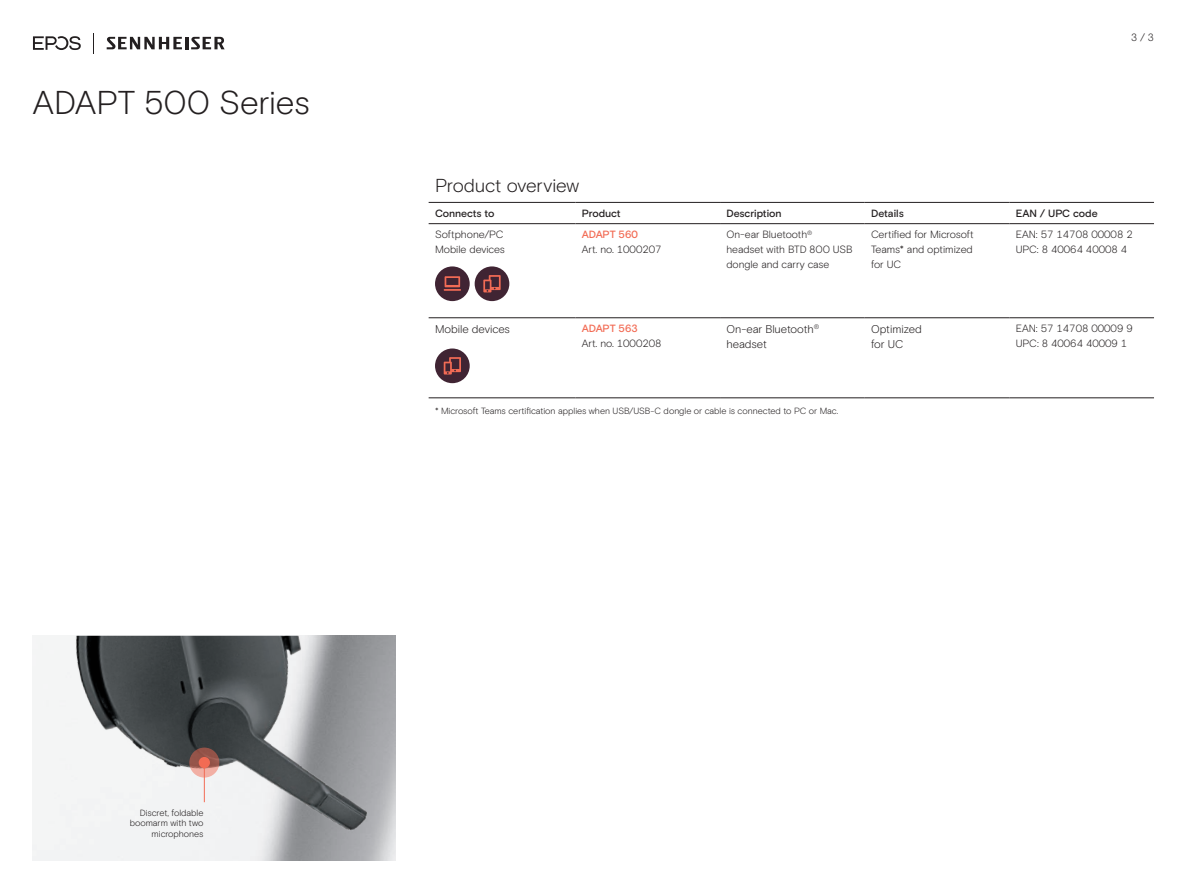
<style>
.page{position:relative;width:1187px;height:893px;background:#fff}
.page>*{position:absolute;margin:0;border:0;box-sizing:border-box;transform-origin:0 0}
.t1{font:300 33px "EPOS Basis";letter-spacing:-.01em;color:#231f20}
.t2{font:300 18.75px "EPOS Basis";letter-spacing:-.005em;color:#231f20}
.t3{font:300 11.25px/14.7px "EPOS Basis";letter-spacing:-.005em;color:#231f20}
.t4{font:300 10.5px/14.7px "EPOS Basis";color:#231f20}
.t5{font:500 10.5px "EPOS Basis";letter-spacing:-.005em;color:#231f20}
.t6{font:500 10.5px "EPOS Basis";letter-spacing:-.015em;color:#f26b54}
.t7{font:300 9px/10.5px "EPOS Basis";letter-spacing:-.005em;color:#231f20;text-align:right}
</style>
<div class="page">
<img style="left:33px;top:636px;width:362px;height:224px">
<hr style="left:720px;top:223px;width:144px;height:1px;background:#231f20">
<hr style="left:864px;top:223px;width:145px;height:1px;background:#231f20">
<hr style="left:1009px;top:223px;width:144px;height:1px;background:#231f20">
<hr style="left:720px;top:202px;width:144px;height:1px;background:#231f20">
<hr style="left:864px;top:202px;width:145px;height:1px;background:#231f20">
<hr style="left:1009px;top:202px;width:144px;height:1px;background:#231f20">
<hr style="left:428px;top:202px;width:147px;height:1px;background:#231f20">
<hr style="left:575px;top:202px;width:145px;height:1px;background:#231f20">
<hr style="left:575px;top:223px;width:145px;height:1px;background:#231f20">
<hr style="left:428px;top:223px;width:147px;height:1px;background:#231f20">
<hr style="left:428px;top:317px;width:147px;height:1px;background:#231f20">
<hr style="left:575px;top:317px;width:145px;height:1px;background:#231f20">
<hr style="left:720px;top:317px;width:144px;height:1px;background:#231f20">
<hr style="left:864px;top:317px;width:145px;height:1px;background:#231f20">
<hr style="left:1009px;top:317px;width:144px;height:1px;background:#231f20">
<hr style="left:428px;top:398px;width:147px;height:1px;background:#231f20">
<hr style="left:575px;top:398px;width:145px;height:1px;background:#231f20">
<hr style="left:720px;top:398px;width:144px;height:1px;background:#231f20">
<hr style="left:864px;top:398px;width:145px;height:1px;background:#231f20">
<hr style="left:1009px;top:398px;width:144px;height:1px;background:#231f20">
<svg style="left:189px;top:747px;width:30px;height:31px"></svg>
<div style="left:199px;top:757px;width:11px;height:11px;background:#f26b54;border-radius:50%"></div>
<hr style="left:204px;top:763px;width:1px;height:39px;background:#f26b54">
<svg style="left:93px;top:33px;width:1px;height:20px"></svg>
<svg style="left:107px;top:37px;width:118px;height:12px"></svg>
<svg style="left:33px;top:36px;width:48px;height:14px"></svg>
<div style="left:435px;top:266px;width:34px;height:35px;background:#402433;border-radius:50%"></div>
<svg style="left:443px;top:276px;width:18px;height:15px"></svg>
<div style="left:474px;top:266px;width:35px;height:35px;background:#402433;border-radius:50%"></div>
<svg style="left:483px;top:275px;width:17px;height:17px"></svg>
<div style="left:435px;top:348px;width:34px;height:35px;background:#402433;border-radius:50%"></div>
<svg style="left:443px;top:357px;width:18px;height:17px"></svg>
<h1 class="t1" style="left:33px;top:83px;width:278px">ADAPT 500 Series</h1>
<p class="t4" style="left:1130px;top:30px;width:24px">3 / 3</p>
<h2 class="t2" style="left:435px;top:174px;width:146px">Product overview</h2>
<p class="t5" style="left:435px;top:207px;width:61px">Connects to</p>
<p class="t5" style="left:581px;top:207px;width:40px">Product</p>
<p class="t5" style="left:726px;top:207px;width:57px">Description</p>
<p class="t5" style="left:871px;top:207px;width:34px">Details</p>
<p class="t5" style="left:1015px;top:207px;width:83px">EAN / UPC code</p>
<p class="t4" style="left:435px;top:227px;width:71px">Softphone/PC<br>Mobile devices</p>
<p class="t6" style="left:581px;top:228px;width:58px">ADAPT 560</p>
<p class="t4" style="left:726px;top:227px;width:128px">On-ear Bluetooth<sup>®<br></sup>headset with BTD 800 USB dongle and carry case</p>
<p class="t4" style="left:871px;top:227px;width:104px;text-align:justify">Certified for Microsoft Teams* and optimized for UC</p>
<p class="t4" style="left:1015px;top:227px;width:118px">EAN: 57 14708 00008 2<br>UPC: 8 40064 40008 4</p>
<p class="t4" style="left:581px;top:242px;width:81px">Art. no. 1000207</p>
<p class="t3" style="left:435px;top:322px;width:76px">Mobile devices</p>
<p class="t6" style="left:581px;top:323px;width:58px">ADAPT 563</p>
<p class="t4" style="left:581px;top:336px;width:81px">Art. no. 1000208</p>
<p class="t3" style="left:726px;top:322px;width:94px">On-ear Bluetooth<sup>® </sup>headset</p>
<p class="t3" style="left:871px;top:322px;width:52px">Optimized for UC</p>
<p class="t4" style="left:1015px;top:321px;width:118px">EAN: 57 14708 00009 9<br>UPC: 8 40064 40009 1</p>
<p class="t7" style="left:435px;top:406px;width:405px">* Microsoft Teams certification applies when USB/USB-C dongle or cable is connected to PC or Mac.</p>
<p class="t7" style="left:130px;top:807px;width:75px">Discret, foldable boomarm with two microphones</p>
</div>
